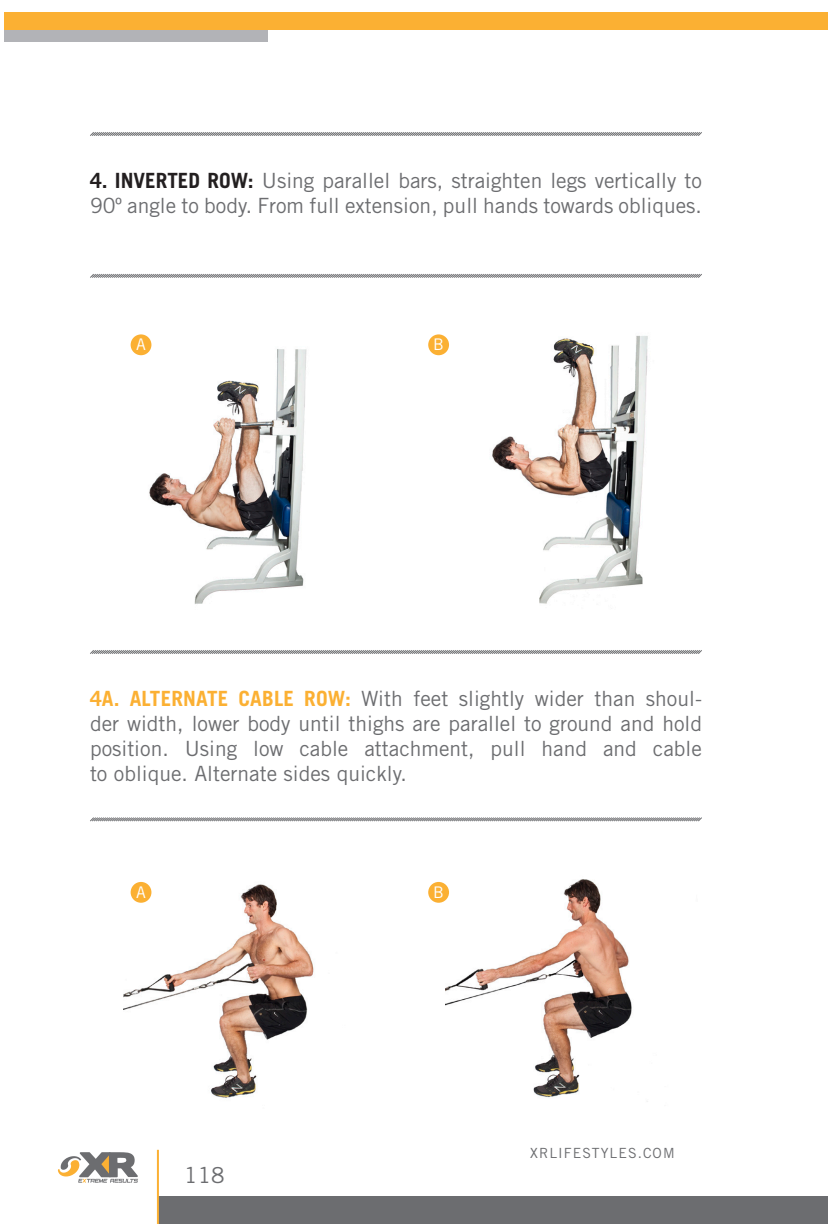
<style>
.page{position:relative;width:828px;height:1224px;background:#fff}
.page>*{position:absolute;margin:0;border:0;box-sizing:border-box;transform-origin:0 0}
.t1{font:22px "Trade Gothic LT Std";color:#6c6d70}
.t2{font:21px/25.2px "Trade Gothic LT Std";color:#6c6d70;text-align:justify}
.t3{font:16px "Trade Gothic LT Std";color:#fff}
.t4{font:14px "Trade Gothic LT Std";letter-spacing:.075em;color:#6c6d70}
.s1{font-weight:700;color:#231f20}
.s2{font-weight:700;color:#fbb033}
</style>
<div class="page">
<svg style="left:90px;top:132px;width:612px;height:4px;background:#a4a5a7"></svg>
<div style="left:4px;top:24px;width:264px;height:18px;background:#b2b3b7"></div>
<div style="left:4px;top:12px;width:824px;height:18px;background:#fbb033"></div>
<div style="left:158px;top:1196px;width:670px;height:28px;background:#6c6d70"></div>
<svg style="left:58px;top:1152px;width:80px;height:31px"></svg>
<hr style="left:157px;top:1150px;width:2px;height:74px;background:#fbb033">
<svg style="left:90px;top:274px;width:612px;height:4px;background:#a6a6a8"></svg>
<svg style="left:90px;top:817px;width:612px;height:5px"></svg>
<img style="left:124px;top:882px;width:190px;height:216px">
<img style="left:446px;top:879px;width:202px;height:223px">
<div style="left:131px;top:882px;width:20px;height:21px;background:#fbb033;border-radius:50%"></div>
<div style="left:428px;top:882px;width:21px;height:21px;background:#fbb033;border-radius:50%"></div>
<svg style="left:90px;top:650px;width:612px;height:4px;background:#a4a5a7"></svg>
<img style="left:130px;top:335px;width:177px;height:269px">
<img style="left:446px;top:335px;width:202px;height:269px">
<div style="left:131px;top:334px;width:20px;height:21px;background:#fbb033;border-radius:50%"></div>
<div style="left:428px;top:334px;width:21px;height:21px;background:#fbb033;border-radius:50%"></div>
<p class="t2" style="left:90px;top:168px;width:614px"><span class="s1">4. INVERTED ROW:</span> Using parallel bars, straighten legs vertically to<br>90º angle to body. From full extension, pull hands towards obliques.</p>
<p class="t3" style="left:136px;top:335px;width:11px">A</p>
<p class="t3" style="left:433px;top:335px;width:12px">B</p>
<p class="t2" style="left:90px;top:685px;width:614px"><span class="s2">4A. ALTERNATE CABLE ROW:</span> With feet slightly wider than shoul&shy;der width, lower body until thighs are parallel to ground and hold position. Using low cable attachment, pull hand and cable to oblique. Alternate sides quickly.</p>
<p class="t3" style="left:136px;top:882px;width:11px">A</p>
<p class="t3" style="left:433px;top:882px;width:12px">B</p>
<p class="t1" style="left:184px;top:1162px;width:42px">118</p>
<p class="t4" style="left:530px;top:1144px;width:146px">XRLIFESTYLES.COM</p>
</div>
